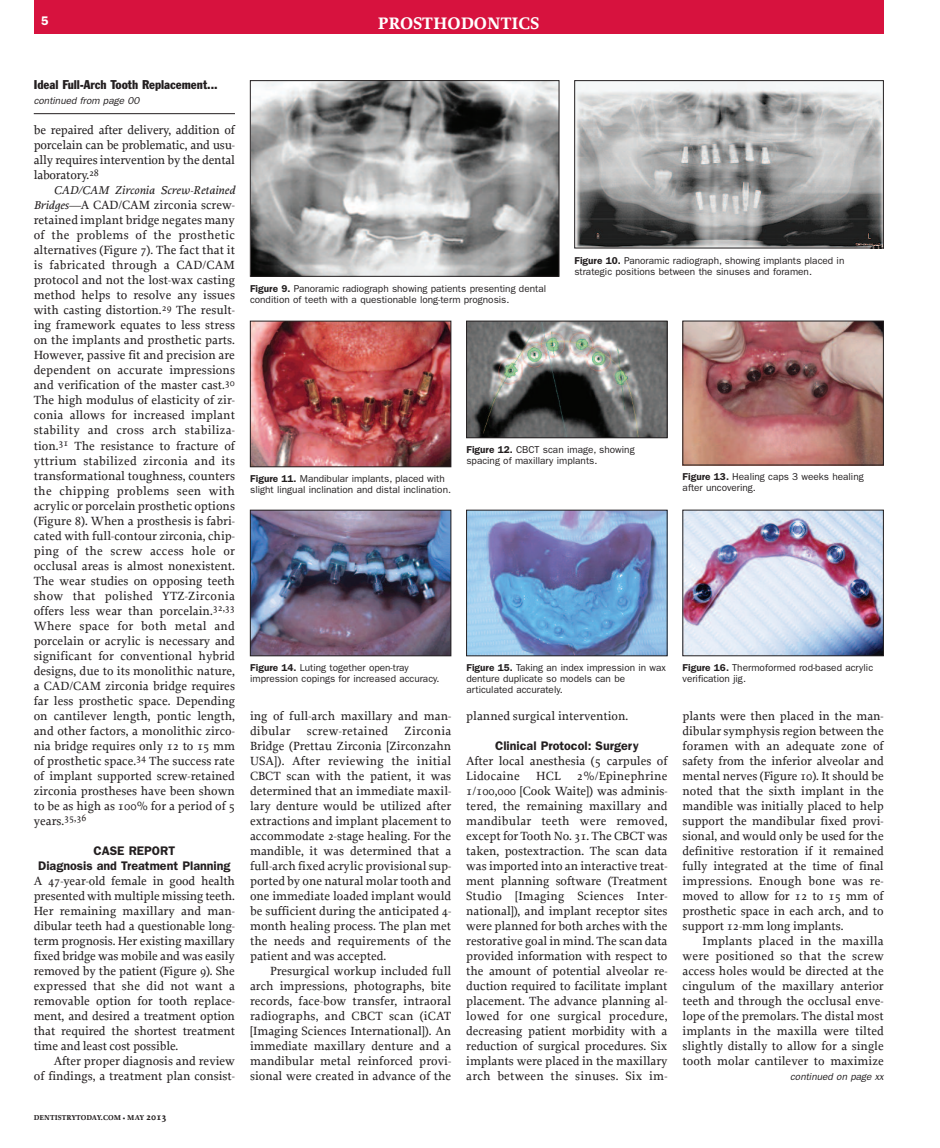
<style>
.page{position:relative;width:940px;height:1148px;background:#fff}
.page>*{position:absolute;margin:0;border:0;box-sizing:border-box;transform-origin:0 0}
.t1{font:700 17.5px "Proforma";color:#fff}
.t2{font:500 12.5px/15px "Proforma";color:#231f20;text-align:justify}
.t3{font:600 12.5px/15px "Franklin Gothic";color:#231f20;text-align:center}
.t4{font:condensed 12.5px "Franklin Gothic BT";color:#231f20}
.t5{font:500 12.5px "Proforma";letter-spacing:.02em;color:#231f20}
.t6{font:600 12.5px "Franklin Gothic";color:#fff}
.t7{font:italic 500 11.88px "Proforma";letter-spacing:.01em;color:#231f20}
.t8{font:10px/11.2px "Franklin Gothic";color:#231f20}
.t9{font:italic 10px "Franklin Gothic";color:#231f20}
.t10{font:700 7.5px "Proforma";letter-spacing:.01em;color:#231f20}
.s1{font-style:italic;font-size:11.88px}
.s2{font-size:10px}
.s3{font-weight:600}
</style>
<div class="page">
<div style="left:34px;top:0;width:849px;height:34px;background:#d7123e"></div>
<hr style="left:34px;top:113px;width:201px;height:1px;background:#231f20">
<img style="left:252px;top:323px;width:197px;height:142px">
<div style="left:250px;top:321px;width:201px;height:146px;border:1px solid #231f20"></div>
<img style="left:468px;top:323px;width:197px;height:113px">
<div style="left:466px;top:321px;width:201px;height:117px;border:1px solid #231f20"></div>
<img style="left:684px;top:323px;width:197px;height:140px">
<div style="left:682px;top:321px;width:201px;height:144px;border:1px solid #231f20"></div>
<img style="left:252px;top:82px;width:305px;height:193px">
<div style="left:250px;top:80px;width:309px;height:197px;border:1px solid #231f20"></div>
<img style="left:576px;top:82px;width:305px;height:164px">
<div style="left:574px;top:80px;width:309px;height:168px;border:1px solid #231f20"></div>
<img style="left:252px;top:512px;width:197px;height:142px">
<div style="left:250px;top:510px;width:201px;height:146px;border:1px solid #231f20"></div>
<img style="left:468px;top:512px;width:197px;height:142px">
<div style="left:466px;top:510px;width:201px;height:146px;border:1px solid #231f20"></div>
<img style="left:684px;top:512px;width:197px;height:142px">
<p class="t6" style="left:41px;top:17px;width:9px">5</p>
<h1 class="t1" style="left:378px;top:13px;width:163px">PROSTHODONTICS</h1>
<p class="t4" style="left:34px;top:80px;width:185px">Ideal Full-Arch Tooth Replacement...</p>
<p class="t9" style="left:34px;top:97px;width:107px">continued from page 00</p>
<p class="t2" style="left:34px;top:122px;width:203px">be repaired after delivery, addition of porcelain can be problematic, and usu&shy;ally requires intervention by the dental laboratory.<sup>28</sup></p>
<p class="t7" style="left:54px;top:183px;width:183px">CAD/CAM Zirconia Screw-Retained</p>
<p class="t2" style="left:34px;top:197px;width:203px"><span class="s1">Bridges—</span>A CAD/CAM zirconia screw&shy;retained implant bridge negates many of the problems of the prosthetic alternatives (Figure 7). The fact that it is fabricated through a CAD/CAM protocol and not the lost-wax casting method helps to resolve any issues with casting distortion.<sup>29</sup> The result&shy;ing framework equates to less stress on the implants and prosthetic parts.<br>However, passive fit and precision are dependent on accurate impressions and verification of the master cast.<sup>30<br></sup>The high modulus of elasticity of zir&shy;conia allows for increased implant stability and cross arch stabiliza&shy;tion.<sup>31</sup> The resistance to fracture of yttrium stabilized zirconia and its transformational toughness, counters the chipping problems seen with acrylic or porcelain prosthetic options (Figure 8). When a prosthesis is fabri&shy;cated with full-contour zirconia, chip&shy;ping of the screw access hole or occlusal areas is almost nonexistent.<br>The wear studies on opposing teeth show that polished YTZ-Zirconia offers less wear than porcelain.<sup>32,33<br></sup>Where space for both metal and porcelain or acrylic is necessary and significant for conventional hybrid designs, due to its monolithic nature, a CAD/CAM zirconia bridge requires far less prosthetic space. Depending on cantilever length, pontic length, and other factors, a monolithic zirco&shy;nia bridge requires only 12 to 15 mm of prosthetic space.<sup>34</sup> The success rate of implant supported screw-retained zirconia prostheses have been shown to be as high as 100% for a period of 5 years.<sup>35,36</sup></p>
<p class="t3" style="left:38px;top:844px;width:194px">CASE REPORT<br>Diagnosis and Treatment Planning</p>
<p class="t2" style="left:34px;top:872px;width:203px">A 47-year-old female in good health presented with multiple missing teeth.<br>Her remaining maxillary and man&shy;dibular teeth had a questionable long&shy;term prognosis. Her existing maxillary fixed bridge was mobile and was easily removed by the patient (Figure 9). She expressed that she did not want a removable option for tooth replace&shy;ment, and desired a treatment option that required the shortest treatment time and least cost possible.</p>
<p class="t2" style="left:34px;top:1052px;width:203px;text-align:right">After proper diagnosis and review<br>of findings, a treatment plan consist-</p>
<p class="t10" style="left:34px;top:1113px;width:134px">DENTISTRYTODAY.COM • MAY <span class="s2">2013</span></p>
<p class="t8" style="left:250px;top:284px;width:297px"><span class="s3">Figure 9.</span> Panoramic radiograph showing patients presenting dental condition of teeth with a questionable long-term prognosis.</p>
<p class="t8" style="left:574px;top:256px;width:271px"><span class="s3">Figure 10.</span> Panoramic radiograph, showing implants placed in strategic positions between the sinuses and foramen.</p>
<p class="t8" style="left:250px;top:473px;width:202px"><span class="s3">Figure 11.</span> Mandibular implants, placed with slight lingual inclination and distal inclination.</p>
<p class="t8" style="left:466px;top:444px;width:170px"><span class="s3">Figure 12.</span> CBCT scan image, showing spacing of maxillary implants.</p>
<p class="t8" style="left:682px;top:472px;width:182px"><span class="s3">Figure 13.</span> Healing caps 3 weeks healing after uncovering.</p>
<p class="t8" style="left:250px;top:662px;width:191px"><span class="s3">Figure 14.</span> Luting together open-tray impression copings for increased accuracy.</p>
<p class="t8" style="left:466px;top:662px;width:201px"><span class="s3">Figure 15.</span> Taking an index impression in wax denture duplicate so models can be articulated accurately.</p>
<p class="t8" style="left:682px;top:662px;width:192px"><span class="s3">Figure 16.</span> Thermoformed rod-based acrylic verification jig.</p>
<p class="t2" style="left:250px;top:707px;width:203px">ing of full-arch maxillary and man&shy;dibular</p>
<p class="t5" style="left:307px;top:723px;width:83px">screw-retained</p>
<p class="t2" style="left:250px;top:722px;width:203px;text-indent:154px">Zirconia Bridge (Prettau Zirconia [Zirconzahn USA]). After reviewing the initial CBCT scan with the patient, it was determined that an immediate maxil&shy;lary denture would be utilized after extractions and implant placement to accommodate 2-stage healing. For the mandible, it was determined that a full-arch fixed acrylic provisional sup&shy;ported by one natural molar tooth and one immediate loaded implant would be sufficient during the anticipated 4- month healing process. The plan met the needs and requirements of the patient and was accepted.</p>
<p class="t2" style="left:250px;top:962px;width:203px;text-indent:20px">Presurgical workup included full arch impressions, photographs, bite records, face-bow transfer, intraoral radiographs, and CBCT scan (iCAT [Imaging Sciences International]). An immediate maxillary denture and a mandibular metal reinforced provi&shy;sional were created in advance of the</p>
<p class="t2" style="left:466px;top:707px;width:163px">planned surgical intervention.</p>
<p class="t3" style="left:495px;top:739px;width:145px">Clinical Protocol: Surgery</p>
<p class="t2" style="left:466px;top:752px;width:203px">After local anesthesia (5 carpules of<br>Lidocaine</p>
<p class="t2" style="left:466px;top:767px;width:203px;text-indent:111px">2%/Epinephrine 1/100,000 [Cook Waite]) was adminis&shy;tered, the remaining maxillary and mandibular teeth were removed, except for Tooth No. 31. The CBCT was taken, postextraction. The scan data was imported into an interactive treat&shy;ment planning software (Treatment Studio [Imaging Sciences Inter&shy;national]), and implant receptor sites were planned for both arches with the restorative goal in mind. The scan data provided information with respect to the amount of potential alveolar re&shy;duction required to facilitate implant placement. The advance planning al&shy;lowed for one surgical procedure, decreasing patient morbidity with a reduction of surgical procedures. Six implants were placed in the maxillary arch between the sinuses. Six im-</p>
<p class="t2" style="left:536px;top:767px;width:26px">HCL</p>
<p class="t2" style="left:682px;top:707px;width:203px">plants were then placed in the man&shy;dibular symphysis region between the foramen with an adequate zone of safety from the inferior alveolar and mental nerves (Figure 10). It should be noted that the sixth implant in the mandible was initially placed to help support the mandibular fixed provi&shy;sional, and would only be used for the definitive restoration if it remained fully integrated at the time of final impressions. Enough bone was re&shy;moved to allow for 12 to 15 mm of prosthetic space in each arch, and to support 12-mm long implants.</p>
<p class="t2" style="left:682px;top:932px;width:203px;text-indent:20px">Implants placed in the maxilla were positioned so that the screw access holes would be directed at the cingulum of the maxillary anterior teeth and through the occlusal enve&shy;lope of the premolars. The distal most implants in the maxilla were tilted slightly distally to allow for a single tooth molar cantilever to maximize</p>
<p class="t9" style="left:790px;top:1072px;width:95px">continued on page xx</p>
</div>
